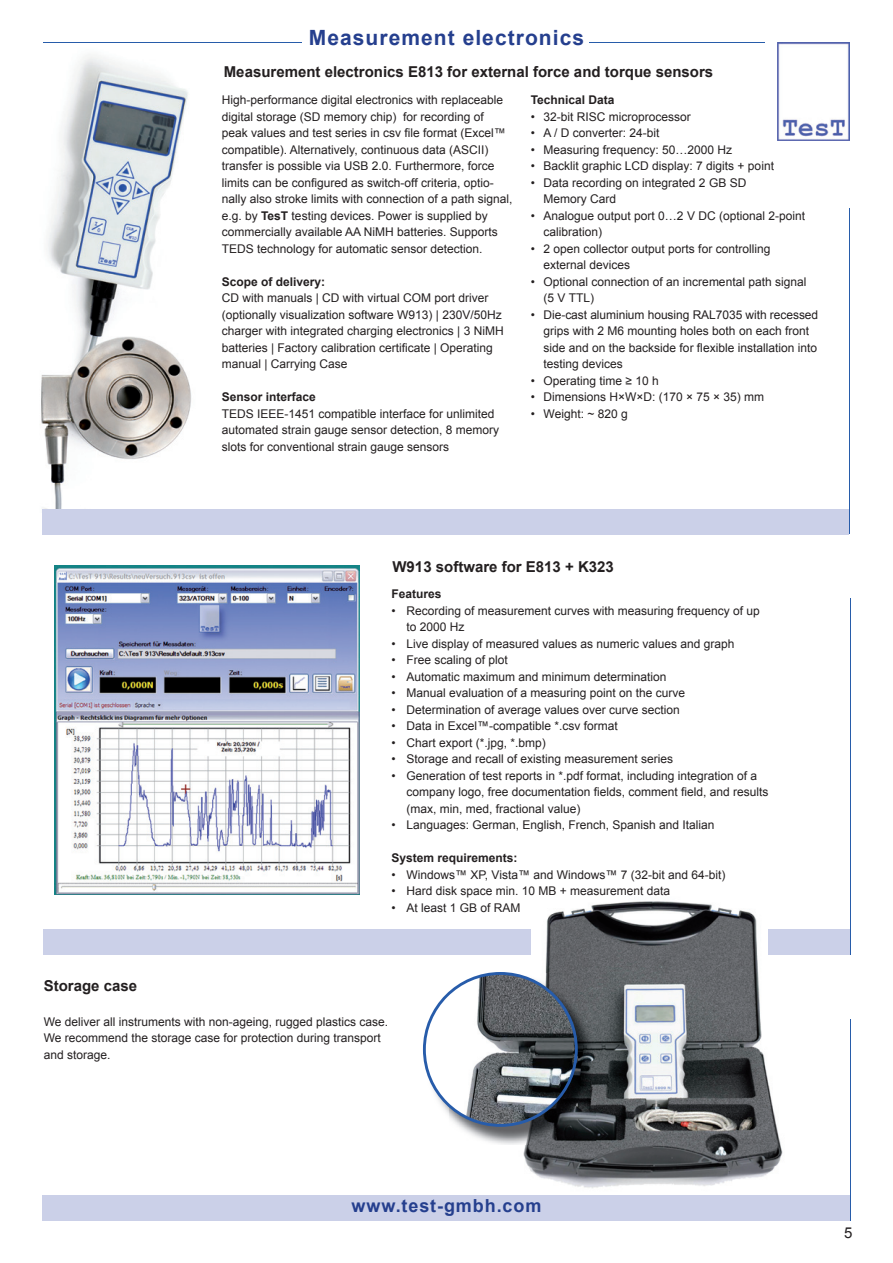
<style>
.page{position:relative;width:893px;height:1263px;background:#fff}
.page>*{position:absolute;margin:0;border:0;box-sizing:border-box;transform-origin:0 0}
.t1{font:700 21px "Arial";letter-spacing:.05em;color:#253f8e}
.t2{font:700 18px "Arial";letter-spacing:.05em;color:#253f8e}
.t3{font:700 15px "Arial";color:#231f20}
.t4{font:15px "Arial";color:#231f20}
.t5{font:12px/16.5px "Arial";color:#231f20}
.t6{font:700 12px "Arial";color:#231f20}
.s1{font-weight:700}
</style>
<div class="page">
<img style="left:41px;top:42px;width:180px;height:467px">
<hr style="left:43px;top:43px;width:721px;height:1px;background:#275caa">
<div style="left:302px;top:11px;width:287px;height:55px;background:#fff"></div>
<img style="left:523px;top:901px;width:260px;height:287px">
<div style="left:44px;top:929px;width:487px;height:26px;background:#cbd0e8"></div>
<div style="left:768px;top:929px;width:82px;height:26px;background:#cbd0e8"></div>
<div style="left:42px;top:509px;width:807px;height:25px;background:#cbd0e8"></div>
<div style="left:43px;top:1195px;width:807px;height:25px;background:#cbd0e8"></div>
<hr style="left:850px;top:598px;width:1px;height:357px;background:#275caa">
<hr style="left:850px;top:1018px;width:1px;height:202px;background:#275caa">
<hr style="left:849px;top:208px;width:1px;height:326px;background:#275caa">
<img style="left:460px;top:974px;width:136px;height:171px">
<svg style="left:423px;top:972px;width:155px;height:155px"></svg>
<img style="left:54px;top:565px;width:305px;height:329px">
<img style="left:778px;top:43px;width:72px;height:97px">
<h1 class="t1" style="left:309px;top:24px;width:277px">Measurement electronics</h1>
<p class="t3" style="left:224px;top:62px;width:491px">Measurement electronics E813 for external force and torque sensors</p>
<p class="t5" style="left:222px;top:92px;width:292px">High-performance digital electronics with replaceable digital storage (SD memory chip) for recording of peak values and test series in csv file format (Excel™ compatible). Alternatively, continuous data (ASCII) transfer is possible via USB 2.0. Furthermore, force limits can be configured as switch-off criteria, optio&shy;nally also stroke limits with connection of a path signal, e.g. by <span class="s1">TesT</span> testing devices. Power is supplied by commercially available AA NiMH batteries. Supports TEDS technology for automatic sensor detection.</p>
<p class="t6" style="left:222px;top:274px;width:105px">Scope of delivery:</p>
<p class="t5" style="left:222px;top:290px;width:283px">CD with manuals | CD with virtual COM port driver (optionally visualization software W913) | 230V/50Hz charger with integrated charging electronics | 3 NiMH batteries | Factory calibration certificate | Operating manual | Carrying Case</p>
<p class="t6" style="left:222px;top:389px;width:96px">Sensor interface</p>
<p class="t5" style="left:222px;top:405px;width:279px">TEDS IEEE-1451 compatible interface for unlimited automated strain gauge sensor detection, 8 memory slots for conventional strain gauge sensors</p>
<p class="t6" style="left:531px;top:92px;width:85px">Technical Data</p>
<p class="t5" style="left:531px;top:108px;width:162px">• 32-bit RISC microprocessor</p>
<p class="t5" style="left:531px;top:125px;width:130px">• A / D converter: 24-bit</p>
<p class="t5" style="left:531px;top:141px;width:203px">• Measuring frequency: 50…2000 Hz</p>
<p class="t5" style="left:531px;top:158px;width:245px">• Backlit graphic LCD display: 7 digits + point</p>
<p class="t5" style="left:544px;top:174px;width:204px;text-indent:-13px">• Data recording on integrated 2 GB SD<br>Memory Card</p>
<p class="t5" style="left:544px;top:207px;width:263px;text-indent:-13px">• Analogue output port 0…2 V DC (optional 2-point calibration)</p>
<p class="t5" style="left:544px;top:240px;width:228px;text-indent:-13px">• 2 open collector output ports for controlling external devices</p>
<p class="t5" style="left:544px;top:273px;width:264px;text-indent:-13px">• Optional connection of an incremental path signal (5 V TTL)</p>
<p class="t5" style="left:544px;top:306px;width:276px;text-indent:-13px">• Die-cast aluminium housing RAL7035 with recessed grips with 2 M6 mounting holes both on each front side and on the backside for flexible installation into testing devices</p>
<p class="t5" style="left:531px;top:372px;width:130px">• Operating time ≥ 10 h</p>
<p class="t5" style="left:531px;top:389px;width:235px">• Dimensions H×W×D: (170 × 75 × 35) mm</p>
<p class="t5" style="left:531px;top:405px;width:98px">• Weight: ~ 820 g</p>
<p class="t3" style="left:392px;top:557px;width:223px">W913 software for E813 + K323</p>
<p class="t6" style="left:391px;top:586px;width:52px">Features</p>
<p class="t5" style="left:406px;top:602px;width:355px;text-indent:-15px">• Recording of measurement curves with measuring frequency of up to 2000 Hz</p>
<p class="t5" style="left:391px;top:635px;width:345px">• Live display of measured values as numeric values and graph</p>
<p class="t5" style="left:391px;top:652px;width:118px">• Free scaling of plot</p>
<p class="t5" style="left:391px;top:668px;width:277px">• Automatic maximum and minimum determination</p>
<p class="t5" style="left:391px;top:685px;width:295px">• Manual evaluation of a measuring point on the curve</p>
<p class="t5" style="left:391px;top:701px;width:290px">• Determination of average values over curve section</p>
<p class="t5" style="left:391px;top:718px;width:228px">• Data in Excel™-compatible *.csv format</p>
<p class="t5" style="left:391px;top:734px;width:156px">• Chart export (*.jpg, *.bmp)</p>
<p class="t5" style="left:391px;top:751px;width:283px">• Storage and recall of existing measurement series</p>
<p class="t5" style="left:406px;top:767px;width:364px;text-indent:-15px">• Generation of test reports in *.pdf format, including integration of a company logo, free documentation fields, comment field, and results (max, min, med, fractional value)</p>
<p class="t5" style="left:391px;top:817px;width:325px">• Languages: German, English, French, Spanish and Italian</p>
<p class="t6" style="left:391px;top:850px;width:128px">System requirements:</p>
<p class="t5" style="left:391px;top:866px;width:336px">• Windows™ XP, Vista™ and Windows™ 7 (32-bit and 64-bit)</p>
<p class="t5" style="left:391px;top:883px;width:280px">• Hard disk space min. 10 MB + measurement data</p>
<p class="t5" style="left:391px;top:899px;width:131px">• At least 1 GB of RAM</p>
<p class="t3" style="left:44px;top:976px;width:95px">Storage case</p>
<p class="t5" style="left:44px;top:1013px;width:346px">We deliver all instruments with non-ageing, rugged plastics case.<br>We recommend the storage case for protection during transport and storage.</p>
<h2 class="t2" style="left:352px;top:1194px;width:191px">www.test-gmbh.com</h2>
<p class="t4" style="left:844px;top:1223px;width:10px">5</p>
</div>
